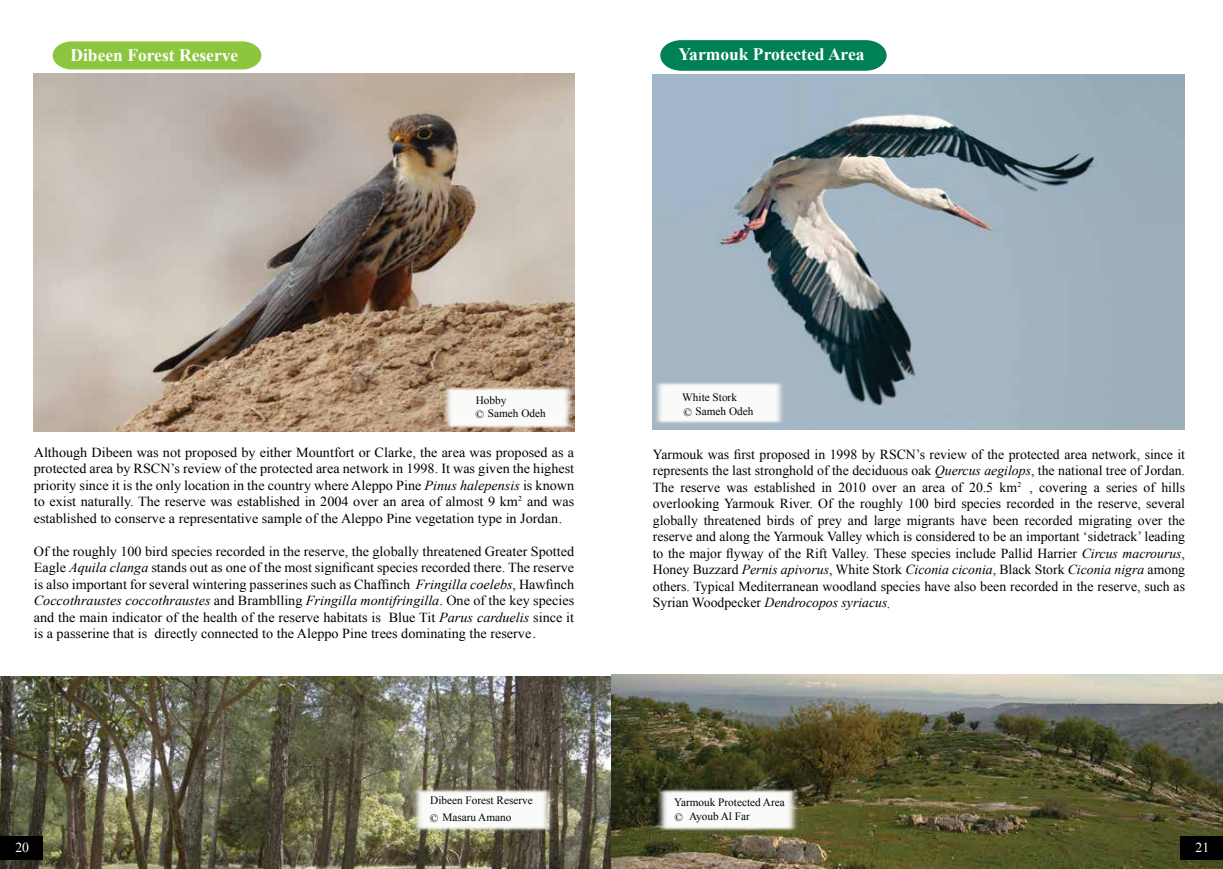
<style>
.page{position:relative;width:1223px;height:869px;background:#fff}
.page>*{position:absolute;margin:0;border:0;box-sizing:border-box;transform-origin:0 0}
.t1{font:700 17.5px "Times New Roman";color:#fff}
.t2{font:13.75px/16.5px "Times New Roman";color:#000;text-align:justify}
.t3{font:13.75px "Times New Roman";color:#fff}
.t4{font:11.25px/16.2px "Times New Roman";color:#000}
.t5{font:7.5px "Times New Roman";color:#000}
.s1{font-style:italic}
</style>
<div class="page">
<img style="left:0;top:676px;width:611px;height:192px">
<img style="left:34px;top:74px;width:540px;height:357px">
<svg style="left:53px;top:41px;width:208px;height:28px;background:#91c848"></svg>
<img style="left:412px;top:788px;width:144px;height:42px">
<img style="left:444px;top:386px;width:131px;height:43px">
<div style="left:0;top:835px;width:42px;height:24px;background:#000"></div>
<img style="left:611px;top:52px;width:611px;height:816px">
<svg style="left:660px;top:40px;width:226px;height:31px;background:#0d865d"></svg>
<img style="left:652px;top:74px;width:532px;height:355px">
<img style="left:654px;top:381px;width:132px;height:43px">
<img style="left:657px;top:788px;width:144px;height:42px">
<div style="left:611px;top:631px;width:611px;height:41px;background:#fff"></div>
<div style="left:1180px;top:835px;width:42px;height:24px;background:#000"></div>
<p class="t1" style="left:70px;top:43px;width:169px">Dibeen Forest Reserve</p>
<p class="t1" style="left:678px;top:42px;width:187px">Yarmouk Protected Area</p>
<p class="t4" style="left:475px;top:393px;width:72px;line-height:13.2px">Hobby<br>© Sameh Odeh</p>
<p class="t4" style="left:682px;top:388px;width:56px">White Stork</p>
<p class="t4" style="left:683px;top:402px;width:71px">© Sameh Odeh</p>
<p class="t2" style="left:34px;top:443px;width:542px">Although Dibeen was not proposed by either Mountfort or Clarke, the area was proposed as a protected area by RSCN’s review of the protected area network in 1998. It was given the highest priority since it is the only location in the country where Aleppo Pine <span class="s1">Pinus halepensis</span> is known to exist naturally. The reserve was established in 2004 over an area of almost 9 km and was established to conserve a representative sample of the Aleppo Pine vegetation type in Jordan.</p>
<p class="t2" style="left:34px;top:542px;width:542px">Of the roughly 100 bird species recorded in the reserve, the globally threatened Greater Spotted Eagle <span class="s1">Aquila clanga</span> stands out as one of the most significant species recorded there. The reserve is also important for several wintering passerines such as Chaffinch <span class="s1">Fringilla coelebs</span>, Hawfinch <span class="s1">Coccothraustes coccothraustes</span> and Bramblling <span class="s1">Fringilla montifringilla</span>. One of the key species and the main indicator of the health of the reserve habitats is Blue Tit <span class="s1">Parus carduelis</span> since it is a passerine that is directly connected to the Aleppo Pine trees dominating the reserve<span class="s1">.</span></p>
<p class="t5" style="left:518px;top:493px;width:5px">2</p>
<p class="t2" style="left:653px;top:445px;width:534px">Yarmouk was first proposed in 1998 by RSCN’s review of the protected area network, since it represents the last stronghold of the deciduous oak <span class="s1">Quercus aegilops</span>, the national tree of Jordan.<br>The reserve was established in 2010 over an area of 20.5 km , covering a series of hills overlooking Yarmouk River. Of the roughly 100 bird species recorded in the reserve, several globally threatened birds of prey and large migrants have been recorded migrating over the reserve and along the Yarmouk Valley which is considered to be an important ‘sidetrack’ leading to the major flyway of the Rift Valley. These species include Pallid Harrier <span class="s1">Circus macrourus</span>, Honey Buzzard <span class="s1">Pernis apivorus</span>, White Stork <span class="s1">Ciconia ciconia</span>, Black Stork <span class="s1">Ciconia nigra</span> among others. Typical Mediterranean woodland species have also been recorded in the reserve, such as Syrian Woodpecker <span class="s1">Dendrocopos syriacus</span>.</p>
<p class="t5" style="left:1017px;top:479px;width:5px">2</p>
<p class="t2" style="left:1151px;top:524px;width:5px">.</p>
<p class="t2" style="left:747px;top:546px;width:5px">.</p>
<p class="t4" style="left:430px;top:791px;width:104px">Dibeen Forest Reserve © Masaru Amano</p>
<p class="t4" style="left:674px;top:793px;width:112px">Yarmouk Protected Area</p>
<p class="t4" style="left:674px;top:807px;width:77px">© Ayoub Al Far</p>
<p class="t3" style="left:15px;top:838px;width:20px">2017</p>
<p class="t3" style="left:15px;top:839px;width:15px">20</p>
<p class="t3" style="left:1195px;top:838px;width:15px">2117</p>
<p class="t3" style="left:1194px;top:839px;width:15px">21</p>
</div>
